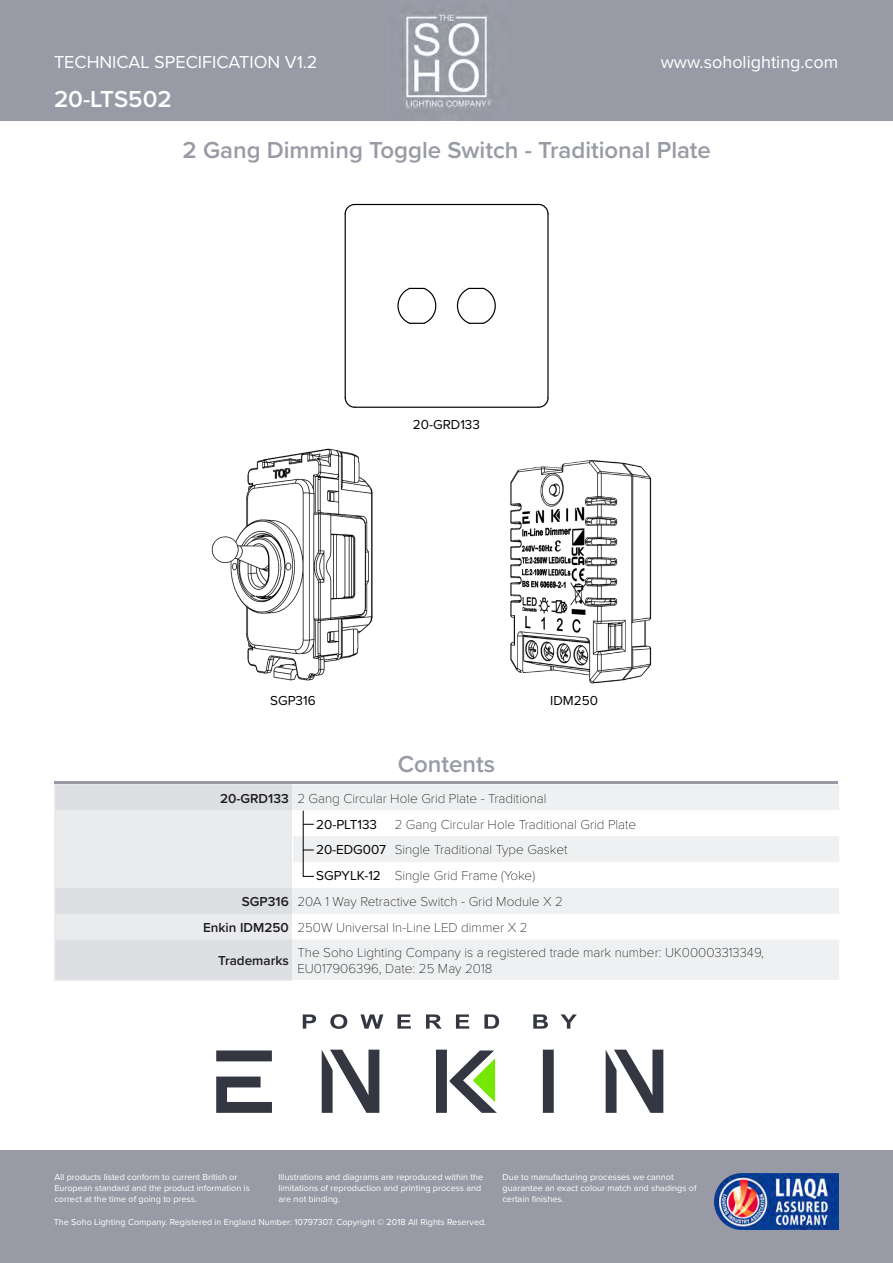
<style>
.page{position:relative;width:893px;height:1263px;background:#fff}
.page>*{position:absolute;margin:0;border:0;box-sizing:border-box;transform-origin:0 0}
.t1{font:600 24px "Proxima Nova";color:#989ba5}
.t2{font:600 24px "Proxima Nova";color:#fff}
.t3{font:18px "Proxima Nova";color:#fff}
.t4{font:100 13.5px/16.2px "Proxima Nova T";color:#000}
.t5{font:13.5px "Proxima Nova";color:#000}
.t6{font:600 13.5px "Proxima Nova";color:#000}
.t7{font:9px/10.8px "Proxima Nova";color:#fff}
.s1{font-family:"Proxima Nova";font-weight:600}
.s2{font-family:"Proxima Nova";font-weight:400}
</style>
<div class="page">
<div style="left:0;top:0;width:893px;height:121px;background:#989ba5"></div>
<img style="left:406px;top:14px;width:85px;height:95px">
<div style="left:0;top:1150px;width:893px;height:113px;background:#989ba5"></div>
<img style="left:715px;top:1173px;width:124px;height:56px">
<svg style="left:303px;top:1014px;width:274px;height:15px"></svg>
<svg style="left:216px;top:1050px;width:447px;height:63px"></svg>
<svg style="left:291px;top:784px;width:548px;height:196px;fill:#eff0f1"></svg>
<svg style="left:303px;top:810px;width:11px;height:67px"></svg>
<img style="left:510px;top:460px;width:142px;height:224px">
<img style="left:211px;top:448px;width:162px;height:233px">
<svg style="left:456px;top:287px;width:40px;height:37px"></svg>
<svg style="left:397px;top:287px;width:40px;height:37px"></svg>
<svg style="left:345px;top:398px;width:11px;height:10px"></svg>
<hr style="left:355px;top:407px;width:184px;height:1px;background:#000">
<svg style="left:537px;top:398px;width:12px;height:10px"></svg>
<hr style="left:547px;top:214px;width:2px;height:184px;background:#000">
<hr style="left:345px;top:214px;width:1px;height:184px;background:#000">
<svg style="left:537px;top:204px;width:12px;height:11px"></svg>
<hr style="left:355px;top:204px;width:184px;height:1px;background:#000">
<svg style="left:345px;top:204px;width:11px;height:11px"></svg>
<hr style="left:54px;top:781px;width:784px;height:3px;background:#989ba5">
<div style="left:54px;top:784px;width:237px;height:196px;background:linear-gradient(to right,#e4e5e8,#e4e5e8)"></div>
<h2 class="t3" style="left:54px;top:49px;width:265px">TECHNICAL SPECIFICATION V1.2</h2>
<h1 class="t2" style="left:54px;top:81px;width:119px">20-LTS502</h1>
<h2 class="t3" style="left:661px;top:49px;width:179px">www.soholighting.com</h2>
<h1 class="t1" style="left:183px;top:132px;width:530px">2 Gang Dimming Toggle Switch - Traditional Plate</h1>
<h3 class="t5" style="left:413px;top:414px;width:69px">20-GRD133</h3>
<h3 class="t5" style="left:270px;top:690px;width:47px">SGP316</h3>
<h3 class="t5" style="left:550px;top:690px;width:49px">IDM250</h3>
<h1 class="t1" style="left:398px;top:746px;width:99px">Contents</h1>
<h3 class="t4" style="left:220px;top:789px;width:328px"><span class="s1">20-GRD133</span> 2 Gang Circular Hole Grid Plate - Traditional</h3>
<h3 class="t5" style="left:316px;top:814px;width:63px">20-PLT133</h3>
<h3 class="t4" style="left:395px;top:815px;width:243px">2 Gang Circular Hole Traditional Grid Plate</h3>
<h3 class="t4" style="left:316px;top:841px;width:253px"><span class="s2">20-EDG007</span> Single Traditional Type Gasket</h3>
<h3 class="t4" style="left:316px;top:867px;width:220px"><span class="s2">SGPYLK-12</span> Single Grid Frame (Yoke)</h3>
<h3 class="t4" style="left:242px;top:893px;width:323px"><span class="s1">SGP316</span> 20A 1 Way Retractive Switch - Grid Module X 2</h3>
<h3 class="t4" style="left:203px;top:919px;width:326px"><span class="s1">Enkin IDM250</span> 250W Universal In-Line LED dimmer X 2</h3>
<h3 class="t6" style="left:218px;top:950px;width:72px">Trademarks</h3>
<h3 class="t4" style="left:297px;top:943px;width:468px">The Soho Lighting Company is a registered trade mark number: UK00003313349,<br>EU017906396, Date: 25 May 2018</h3>
<p class="t7" style="left:54px;top:1171px;width:197px">All products listed conform to current British or<br>European standard and the product information is correct at the time of going to press.</p>
<p class="t7" style="left:278px;top:1171px;width:206px">Illustrations and diagrams are reproduced within the limitations of reproduction and printing process and are not binding.</p>
<p class="t7" style="left:54px;top:1216px;width:434px">The Soho Lighting Company. Registered in England Number: 10797307. Copyright © 2018 All Rights Reserved.</p>
<p class="t7" style="left:502px;top:1171px;width:196px">Due to manufacturing processes we cannot guarantee an exact colour match and shadings of certain finishes.</p>
</div>
